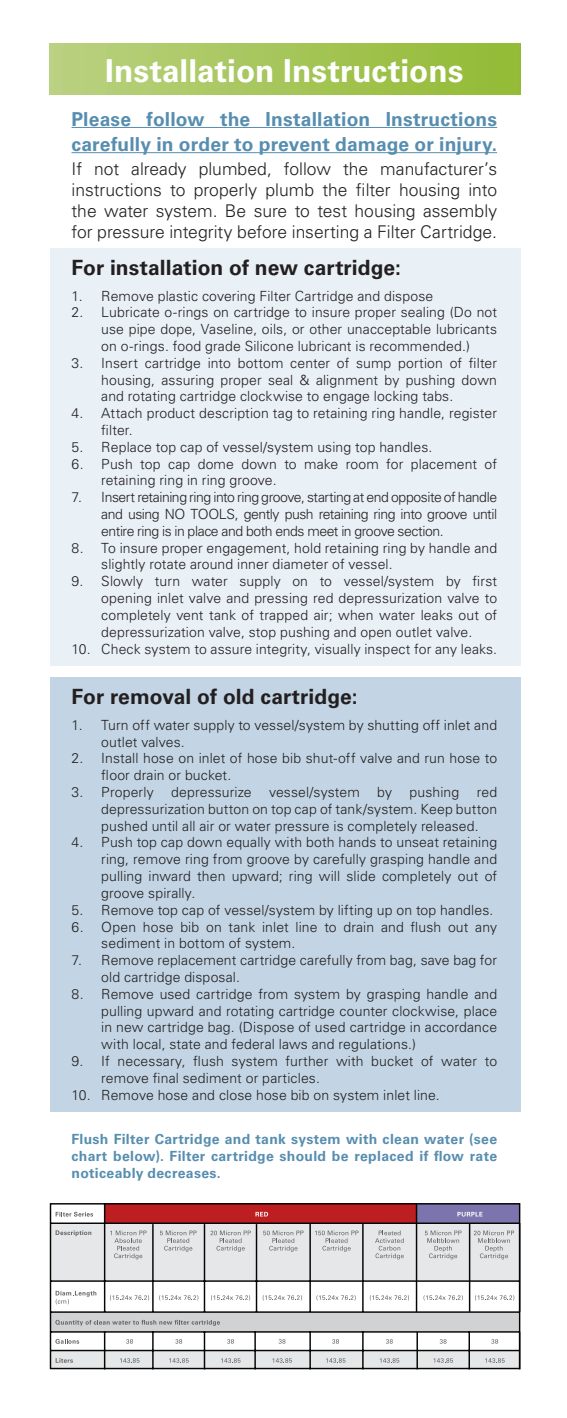
<style>
.page{position:relative;width:567px;height:1418px;background:#fff}
.page>*{position:absolute;margin:0;border:0;box-sizing:border-box;transform-origin:0 0}
.t1{font:700 31.5px "Univers LT Std";color:#fff}
.t2{font:700 21px "Univers LT Std";letter-spacing:.005em;color:#231f20}
.t3{font:700 19.25px/25.2px "Univers LT Std";letter-spacing:.01em;color:#578eb0}
.t4{font:300 17.5px/21px "Univers LT Std";color:#231f20;text-align:justify}
.t5{font:300 14px/16.8px "Univers LT Std";letter-spacing:.01em;color:#231f20}
.t6{font:700 14px/16.8px "Univers LT Std";letter-spacing:.025em;color:#578eb0;text-align:justify}
</style>
<div class="page">
<div style="left:50px;top:44px;width:470px;height:50px;background:linear-gradient(to right,#bad181,#92ba33)"></div>
<div style="left:50px;top:248px;width:470px;height:418px;background:#e9f0f6"></div>
<div style="left:50px;top:677px;width:470px;height:434px;background:#c3d5e4"></div>
<hr style="left:72px;top:127px;width:425px;height:1px;background:#578eb0">
<hr style="left:72px;top:152px;width:425px;height:1px;background:#578eb0">
<svg style="left:50px;top:1203px;width:470px;height:166px"></svg>
<svg style="left:110px;top:1295px;width:39px;height:5px"></svg>
<svg style="left:159px;top:1295px;width:39px;height:5px"></svg>
<svg style="left:211px;top:1295px;width:39px;height:5px"></svg>
<svg style="left:263px;top:1295px;width:39px;height:5px"></svg>
<svg style="left:316px;top:1295px;width:40px;height:5px"></svg>
<svg style="left:126px;top:1339px;width:7px;height:4px"></svg>
<svg style="left:227px;top:1339px;width:7px;height:4px"></svg>
<svg style="left:175px;top:1339px;width:7px;height:4px"></svg>
<svg style="left:120px;top:1358px;width:20px;height:4px"></svg>
<svg style="left:169px;top:1358px;width:20px;height:4px"></svg>
<svg style="left:221px;top:1358px;width:20px;height:4px"></svg>
<hr style="left:416px;top:1331px;width:2px;height:38px;background:#050504">
<hr style="left:519px;top:1223px;width:1px;height:88px;background:#050504">
<hr style="left:519px;top:1331px;width:1px;height:38px;background:#050504">
<svg style="left:370px;top:1295px;width:39px;height:5px"></svg>
<svg style="left:424px;top:1295px;width:39px;height:5px"></svg>
<svg style="left:386px;top:1339px;width:7px;height:4px"></svg>
<svg style="left:440px;top:1339px;width:7px;height:4px"></svg>
<svg style="left:380px;top:1358px;width:19px;height:4px"></svg>
<svg style="left:434px;top:1358px;width:19px;height:4px"></svg>
<svg style="left:279px;top:1339px;width:6px;height:4px"></svg>
<svg style="left:273px;top:1358px;width:19px;height:4px"></svg>
<svg style="left:332px;top:1339px;width:7px;height:4px"></svg>
<svg style="left:326px;top:1358px;width:20px;height:4px"></svg>
<hr style="left:416px;top:1204px;width:1px;height:107px;background:#050504">
<hr style="left:469px;top:1223px;width:1px;height:88px;background:#050504">
<svg style="left:110px;top:1230px;width:37px;height:29px"></svg>
<svg style="left:160px;top:1230px;width:37px;height:21px"></svg>
<svg style="left:211px;top:1230px;width:40px;height:21px"></svg>
<svg style="left:263px;top:1230px;width:41px;height:21px"></svg>
<svg style="left:315px;top:1230px;width:44px;height:21px"></svg>
<svg style="left:375px;top:1230px;width:29px;height:29px"></svg>
<svg style="left:425px;top:1230px;width:37px;height:29px"></svg>
<svg style="left:474px;top:1230px;width:40px;height:29px"></svg>
<h1 class="t1" style="left:105px;top:53px;width:360px">Installation Instructions</h1>
<h3 class="t3" style="left:72px;top:106px;width:427px">Please follow the Installation Instructions carefully in order to prevent damage or injury.</h3>
<p class="t4" style="left:72px;top:159px;width:427px">If not already plumbed, follow the manufacturer’s instructions to properly plumb the filter housing into the water system. Be sure to test housing assembly for pressure integrity before inserting a Filter Cartridge.</p>
<h2 class="t2" style="left:72px;top:255px;width:331px">For installation of new cartridge:</h2>
<p class="t5" style="left:72px;top:287px;width:363px">1. Remove plastic covering Filter Cartridge and dispose</p>
<p class="t5" style="left:101px;top:304px;width:397px;text-align:justify;text-indent:-30px">2. Lubricate o-rings on cartridge to insure proper sealing (Do not use pipe dope, Vaseline, oils, or other unacceptable lubricants on o-rings. food grade Silicone lubricant is recommended.)</p>
<p class="t5" style="left:101px;top:354px;width:397px;text-align:justify;text-indent:-30px">3. Insert cartridge into bottom center of sump portion of filter housing, assuring proper seal &amp; alignment by pushing down and rotating cartridge clockwise to engage locking tabs.</p>
<p class="t5" style="left:101px;top:405px;width:397px;text-indent:-30px">4. Attach product description tag to retaining ring handle, register filter.</p>
<p class="t5" style="left:72px;top:438px;width:362px">5. Replace top cap of vessel/system using top handles.</p>
<p class="t5" style="left:101px;top:455px;width:397px;text-indent:-30px">6. Push top cap dome down to make room for placement of retaining ring in ring groove.</p>
<p class="t5" style="left:101px;top:489px;width:397px;text-align:justify;text-indent:-30px">7. Insert retaining ring into ring groove, starting at end opposite of handle and using NO TOOLS, gently push retaining ring into groove until entire ring is in place and both ends meet in groove section.</p>
<p class="t5" style="left:101px;top:539px;width:397px;text-indent:-30px">8. To insure proper engagement, hold retaining ring by handle and slightly rotate around inner diameter of vessel.</p>
<p class="t5" style="left:101px;top:573px;width:397px;text-align:justify;text-indent:-30px">9. Slowly turn water supply on to vessel/system by first opening inlet valve and pressing red depressurization valve to completely vent tank of trapped air; when water leaks out of depressurization valve, stop pushing and open outlet valve.</p>
<p class="t5" style="left:72px;top:640px;width:427px">10. Check system to assure integrity, visually inspect for any leaks.</p>
<h2 class="t2" style="left:72px;top:684px;width:287px">For removal of old cartridge:</h2>
<p class="t5" style="left:101px;top:716px;width:397px;text-indent:-30px">1. Turn off water supply to vessel/system by shutting off inlet and outlet valves.</p>
<p class="t5" style="left:101px;top:750px;width:397px;text-indent:-30px">2. Install hose on inlet of hose bib shut-off valve and run hose to floor drain or bucket.</p>
<p class="t5" style="left:72px;top:783px;width:84px">3. Properly</p>
<p class="t5" style="left:171px;top:783px;width:82px">depressurize</p>
<p class="t5" style="left:269px;top:783px;width:92px">vessel/system</p>
<p class="t5" style="left:377px;top:783px;width:16px">by</p>
<p class="t5" style="left:410px;top:783px;width:51px">pushing</p>
<p class="t5" style="left:101px;top:783px;width:397px;text-align:justify;text-indent:375px">red depressurization button on top cap of tank/system. Keep button pushed until all air or water pressure is completely released.</p>
<p class="t5" style="left:101px;top:834px;width:397px;text-align:justify;text-indent:-30px">4. Push top cap down equally with both hands to unseat retaining ring, remove ring from groove by carefully grasping handle and pulling inward then upward; ring will slide completely out of groove spirally.</p>
<p class="t5" style="left:72px;top:901px;width:423px">5. Remove top cap of vessel/system by lifting up on top handles.</p>
<p class="t5" style="left:101px;top:918px;width:397px;text-indent:-30px">6. Open hose bib on tank inlet line to drain and flush out any sediment in bottom of system.</p>
<p class="t5" style="left:101px;top:951px;width:397px;text-indent:-30px">7. Remove replacement cartridge carefully from bag, save bag for old cartridge disposal.</p>
<p class="t5" style="left:101px;top:985px;width:397px;text-align:justify;text-indent:-30px">8. Remove used cartridge from system by grasping handle and pulling upward and rotating cartridge counter clockwise, place in new cartridge bag. (Dispose of used cartridge in accordance with local, state and federal laws and regulations.)</p>
<p class="t5" style="left:101px;top:1052px;width:397px;text-indent:-30px">9. If necessary, flush system further with bucket of water to remove final sediment or particles.</p>
<p class="t5" style="left:72px;top:1086px;width:370px">10. Remove hose and close hose bib on system inlet line.</p>
<p class="t6" style="left:72px;top:1131px;width:427px">Flush Filter Cartridge and tank system with clean water (see chart below). Filter cartridge should be replaced if flow rate noticeably decreases.</p>
</div>
